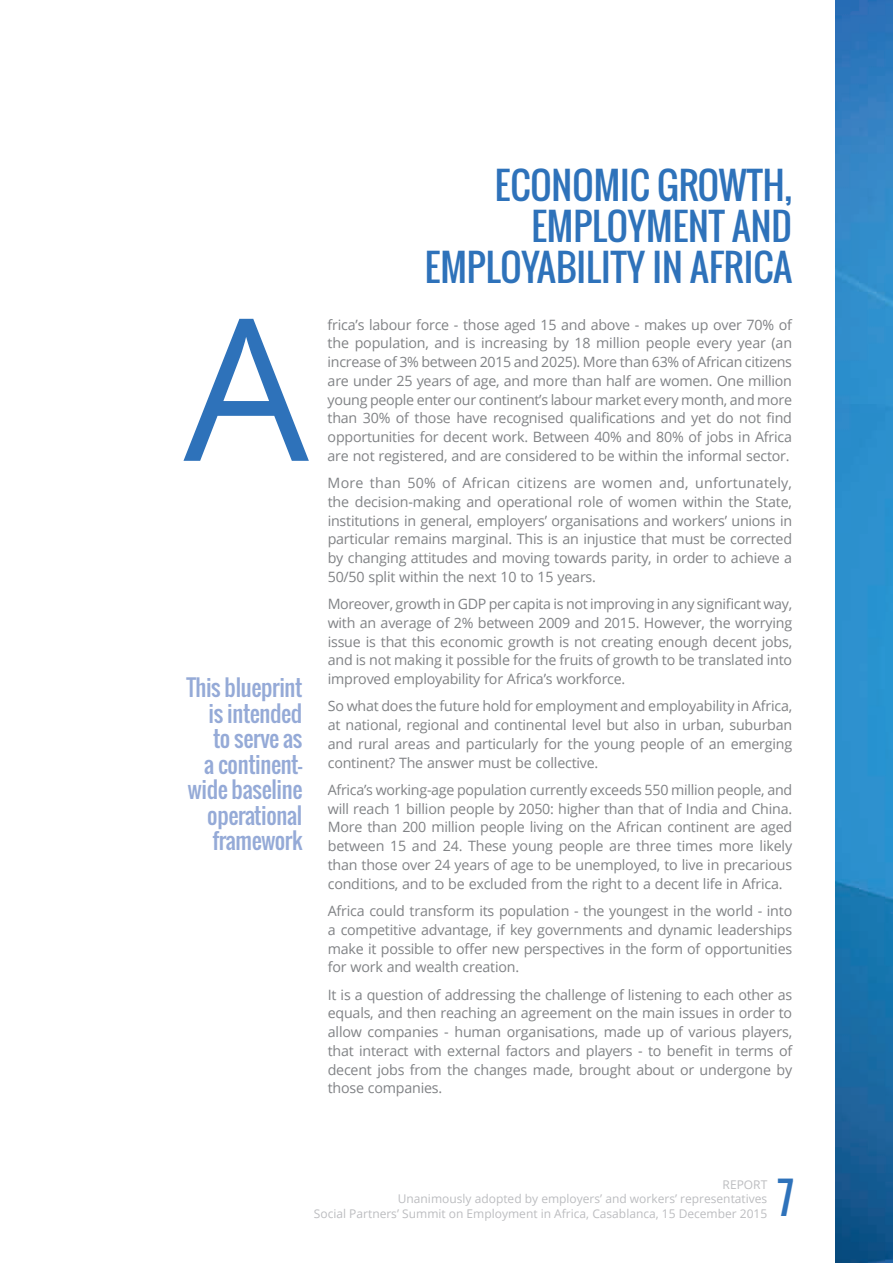
<style>
.page{position:relative;width:893px;height:1263px;background:#fff}
.page>*{position:absolute;margin:0;border:0;box-sizing:border-box;transform-origin:0 0}
.t1{font:198.15px "Open Sans";color:#2e72ba}
.t2{font:42.75px "Oswald";color:#2e72ba}
.t3{font:36.9px/41.1px "Oswald";color:#2e72ba;text-align:right}
.t4{font:22.5px/25.5px "Oswald";letter-spacing:-.015em;color:#95aad7;text-align:right}
.t5{font:14.25px/18.8px "Open Sans";letter-spacing:-.015em;color:#808285;text-align:justify}
.t6{font:12px/14.4px "Open Sans";color:#bcbdc0;text-align:right}
</style>
<div class="page">
<img style="left:835px;top:0;width:58px;height:1263px">
<h1 class="t1" style="left:183px;top:253px;width:127px">A</h1>
<h3 class="t4" style="left:186px;top:675px;width:118px">This blueprint is intended to serve as<br>a continent&shy;wide baseline operational framework</h3>
<h3 class="t3" style="left:425px;top:164px;width:369px">ECONOMIC GROWTH,<br>EMPLOYMENT AND<br>EMPLOYABILITY IN AFRICA</h3>
<p class="t5" style="left:328px;top:315px;width:466px">frica’s labour force - those aged 15 and above - makes up over 70% of the population, and is increasing by 18 million people every year (an increase of 3% between 2015 and 2025). More than 63% of African citizens are under 25 years of age, and more than half are women. One million young people enter our continent’s labour market every month, and more than 30% of those have recognised qualifications and yet do not find opportunities for decent work. Between 40% and 80% of jobs in Africa are not registered, and are considered to be within the informal sector.</p>
<p class="t5" style="left:328px;top:473px;width:466px">More than 50% of African citizens are women and, unfortunately, the decision-making and operational role of women within the State, institutions in general, employers’ organisations and workers’ unions in particular remains marginal. This is an injustice that must be corrected by changing attitudes and moving towards parity, in order to achieve a 50/50 split within the next 10 to 15 years.</p>
<p class="t5" style="left:328px;top:594px;width:466px">Moreover, growth in GDP per capita is not improving in any significant way, with an average of 2% between 2009 and 2015. However, the worrying issue is that this economic growth is not creating enough decent jobs, and is not making it possible for the fruits of growth to be translated into improved employability for Africa’s workforce.</p>
<p class="t5" style="left:328px;top:696px;width:466px">So what does the future hold for employment and employability in Africa, at national, regional and continental level but also in urban, suburban and rural areas and particularly for the young people of an emerging continent? The answer must be collective.</p>
<p class="t5" style="left:328px;top:780px;width:466px">Africa’s working-age population currently exceeds 550 million people, and will reach 1 billion people by 2050: higher than that of India and China.<br>More than 200 million people living on the African continent are aged between 15 and 24. These young people are three times more likely than those over 24 years of age to be unemployed, to live in precarious conditions, and to be excluded from the right to a decent life in Africa.</p>
<p class="t5" style="left:328px;top:901px;width:466px">Africa could transform its population - the youngest in the world - into a competitive advantage, if key governments and dynamic leaderships make it possible to offer new perspectives in the form of opportunities for work and wealth creation.</p>
<p class="t5" style="left:328px;top:985px;width:466px">It is a question of addressing the challenge of listening to each other as equals, and then reaching an agreement on the main issues in order to allow companies - human organisations, made up of various players, that interact with external factors and players - to benefit in terms of decent jobs from the changes made, brought about or undergone by those companies.</p>
<p class="t6" style="left:314px;top:1177px;width:455px">REPORT<br>Unanimously adopted by employers’ and workers’ representatives<br>Social Partners’ Summit on Employment in Africa, Casablanca, 15 December 2015</p>
<h2 class="t2" style="left:777px;top:1165px;width:19px">7</h2>
</div>
